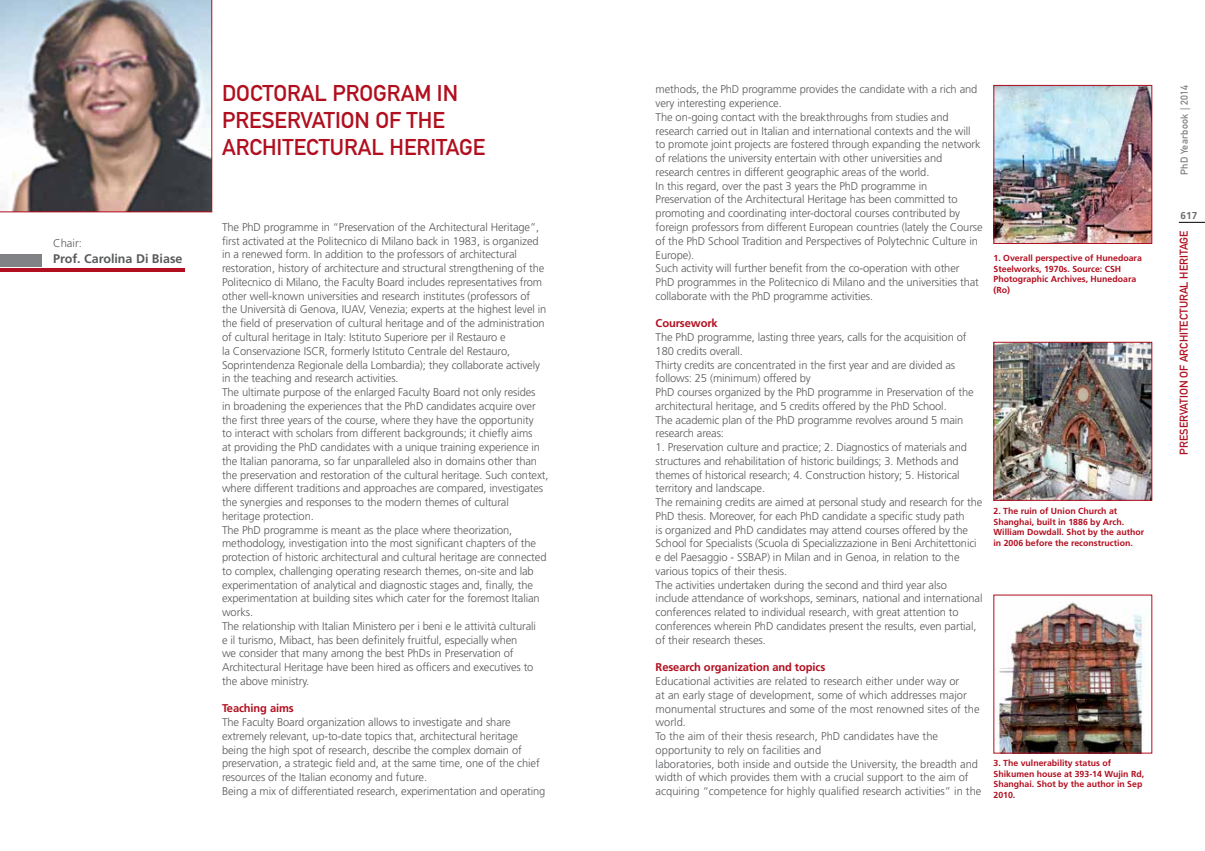
<style>
.page{position:relative;width:1205px;height:851px;background:#fff}
.page>*{position:absolute;margin:0;border:0;box-sizing:border-box;transform-origin:0 0}
.t1{font:22.5px/27px "DIN Mittelschrift Std";color:#b10f1f}
.t2{font:700 12.5px "Frutiger LT Std";color:#58595b}
.t3{font:300 11.25px/13.8px "Frutiger LT Std";letter-spacing:-.01em;color:#58595b}
.t4{font:700 11.25px "Frutiger LT Std";letter-spacing:-.01em;color:#b10f1f}
.t5{font:11.25px "DIN Mittelschrift Std";color:#b10f1f}
.t6{font:10px "DIN Mittelschrift Std";letter-spacing:.03em;color:#808285}
.t7{font:700 10px "Frutiger LT Std";color:#6d6e71}
.t8{font:700 8.75px/10.5px "Frutiger LT Std";color:#b10f1f}
</style>
<div class="page">
<svg style="left:1179px;top:222px;width:26px;height:1px"></svg>
<hr style="left:0;top:268px;width:184px;height:3px;background:#b10f1f">
<div style="left:0;top:254px;width:41px;height:12px;background:#808285"></div>
<img style="left:0;top:0;width:212px;height:212px">
<img style="left:995px;top:87px;width:155px;height:155px">
<div style="left:993px;top:85px;width:159px;height:159px;border:1px solid #b10f1f"></div>
<img style="left:995px;top:344px;width:155px;height:154px">
<div style="left:993px;top:342px;width:159px;height:158px;border:1px solid #b10f1f"></div>
<img style="left:995px;top:602px;width:150px;height:149px">
<p class="t3" style="left:53px;top:236px;width:30px">Chair:</p>
<p class="t2" style="left:53px;top:252px;width:131px">Prof. Carolina Di Biase</p>
<h1 class="t1" style="left:222px;top:80px;width:265px">DOCTORAL PROGRAM IN<br>PRESERVATION OF the<br>ARCHITECTURAL HERITAGE</h1>
<p class="t3" style="left:222px;top:220px;width:328px">The PhD programme in “Preservation of the Architectural Heritage”, first activated at the Politecnico di Milano back in 1983, is organized in a renewed form. In addition to the professors of architectural restoration, history of architecture and structural strengthening of the Politecnico di Milano, the Faculty Board includes representatives from other well-known universities and research institutes (professors of<br>the Università di Genova, IUAV, Venezia; experts at the highest level in the field of preservation of cultural heritage and of the administration of cultural heritage in Italy: Istituto Superiore per il Restauro e<br>la Conservazione ISCR, formerly Istituto Centrale del Restauro, Soprintendenza Regionale della Lombardia); they collaborate actively in the teaching and research activities.<br>The ultimate purpose of the enlarged Faculty Board not only resides<br>in broadening the experiences that the PhD candidates acquire over the first three years of the course, where they have the opportunity<br>to interact with scholars from different backgrounds; it chiefly aims<br>at providing the PhD candidates with a unique training experience in the Italian panorama, so far unparalleled also in domains other than the preservation and restoration of the cultural heritage. Such context, where different traditions and approaches are compared, investigates the synergies and responses to the modern themes of cultural heritage protection.<br>The PhD programme is meant as the place where theorization, methodology, investigation into the most significant chapters of the protection of historic architectural and cultural heritage are connected to complex, challenging operating research themes, on-site and lab experimentation of analytical and diagnostic stages and, finally, the experimentation at building sites which cater for the foremost Italian works.<br>The relationship with Italian Ministero per i beni e le attività culturali<br>e il turismo, Mibact, has been definitely fruitful, especially when<br>we consider that many among the best PhDs in Preservation of Architectural Heritage have been hired as officers and executives to the above ministry.</p>
<p class="t4" style="left:222px;top:701px;width:73px">Teaching aims</p>
<p class="t3" style="left:222px;top:715px;width:325px">The Faculty Board organization allows to investigate and share extremely relevant, up-to-date topics that, architectural heritage being the high spot of research, describe the complex domain of preservation, a strategic field and, at the same time, one of the chief resources of the Italian economy and future.<br>Being a mix of differentiated research, experimentation and operating</p>
<p class="t3" style="left:656px;top:83px;width:329px">methods, the PhD programme provides the candidate with a rich and very interesting experience.<br>The on-going contact with the breakthroughs from studies and research carried out in Italian and international contexts and the will to promote joint projects are fostered through expanding the network of relations the university entertain with other universities and research centres in different geographic areas of the world.<br>In this regard, over the past 3 years the PhD programme in Preservation of the Architectural Heritage has been committed to promoting and coordinating inter-doctoral courses contributed by foreign professors from different European countries (lately the Course of the PhD School Tradition and Perspectives of Polytechnic Culture in Europe).<br>Such activity will further benefit from the co-operation with other<br>PhD programmes in the Politecnico di Milano and the universities that collaborate with the PhD programme activities.</p>
<p class="t4" style="left:656px;top:317px;width:64px">Coursework</p>
<p class="t3" style="left:656px;top:330px;width:319px">The PhD programme, lasting three years, calls for the acquisition of 180 credits overall.<br>Thirty credits are concentrated in the first year and are divided as follows: 25 (minimum) offered by<br>PhD courses organized by the PhD programme in Preservation of the architectural heritage, and 5 credits offered by the PhD School.<br>The academic plan of the PhD programme revolves around 5 main research areas:</p>
<p class="t3" style="left:656px;top:440px;width:328px">1. Preservation culture and practice; 2. Diagnostics of materials and structures and rehabilitation of historic buildings; 3. Methods and themes of historical research; 4. Construction history; 5. Historical territory and landscape.<br>The remaining credits are aimed at personal study and research for the PhD thesis. Moreover, for each PhD candidate a specific study path<br>is organized and PhD candidates may attend courses offered by the School for Specialists (Scuola di Specializzazione in Beni Architettonici e del Paesaggio - SSBAP) in Milan and in Genoa, in relation to the various topics of their thesis.<br>The activities undertaken during the second and third year also include attendance of workshops, seminars, national and international conferences related to individual research, with great attention to conferences wherein PhD candidates present the results, even partial, of their research theses.</p>
<p class="t4" style="left:656px;top:660px;width:171px">Research organization and topics</p>
<p class="t3" style="left:656px;top:674px;width:327px">Educational activities are related to research either under way or<br>at an early stage of development, some of which addresses major monumental structures and some of the most renowned sites of the world.<br>To the aim of their thesis research, PhD candidates have the opportunity to rely on facilities and<br>laboratories, both inside and outside the University, the breadth and width of which provides them with a crucial support to the aim of acquiring “competence for highly qualified research activities” in the</p>
<p class="t8" style="left:993px;top:253px;width:150px">1. Overall perspective of Hunedoara<br>Steelworks, 1970s. Source: CSH<br>Photographic Archives, Hunedoara (Ro)</p>
<p class="t8" style="left:993px;top:505px;width:152px">2. The ruin of Union Church at<br>Shanghai, built in 1886 by Arch.<br>William Dowdall. Shot by the author in 2006 before the reconstruction.</p>
<p class="t8" style="left:993px;top:757px;width:152px">3. The vulnerability status of<br>Shikumen house at 393-14 Wujin Rd,<br>Shanghai. Shot by the author in Sep<br>2010.</p>
<p class="t6" style="left:1178px;top:175px;width:92px;rotate:-90deg">PhD Yearbook | 2014</p>
<p class="t7" style="left:1180px;top:210px;width:18px">617</p>
<p class="t5" style="left:1177px;top:454px;width:225px;rotate:-90deg">PRESERVATION OF ARCHITECTURAL HERITAGE</p>
</div>
